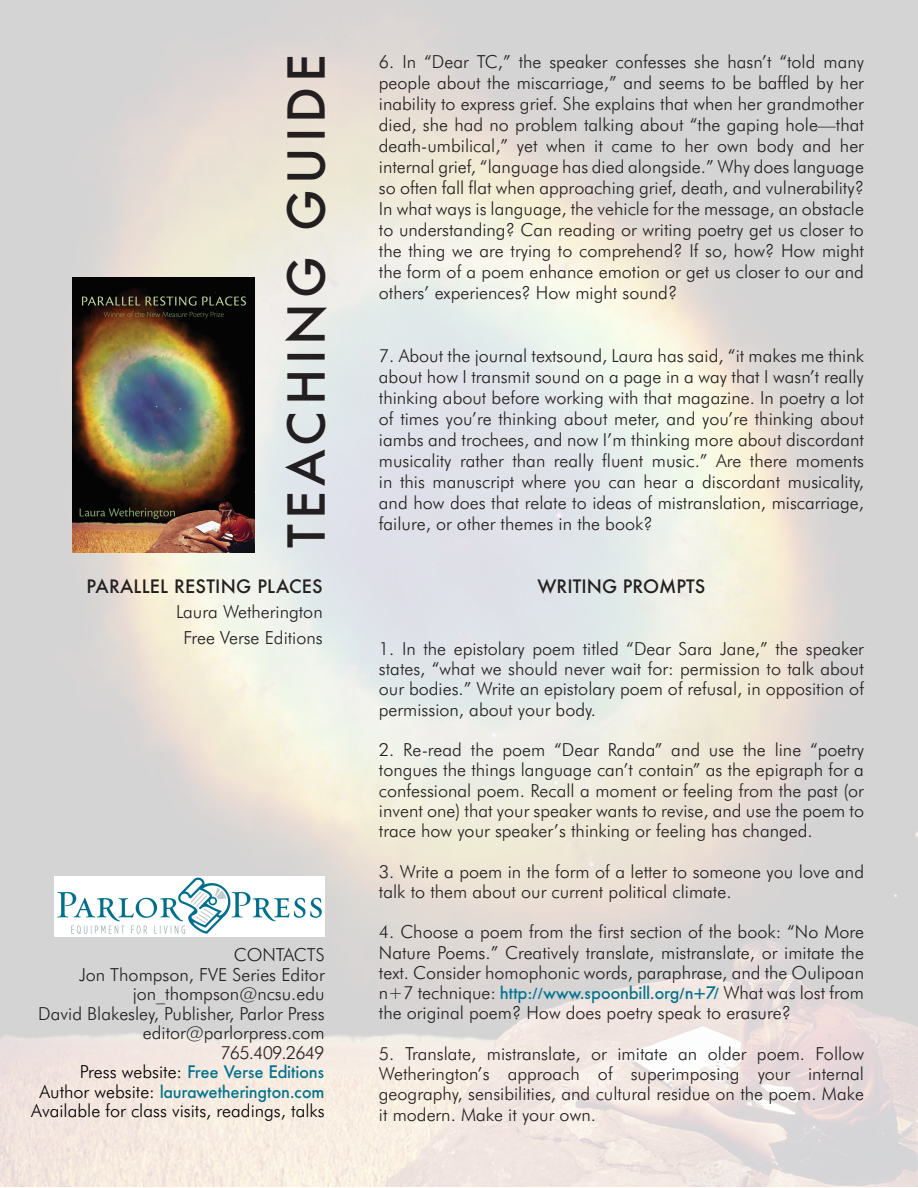
<style>
.page{position:relative;width:918px;height:1188px;background:#fff}
.page>*{position:absolute;margin:0;border:0;box-sizing:border-box;transform-origin:0 0}
.t1{font:500 49.5px "Futura";letter-spacing:.1em;color:#231f20}
.t2{font:300 18px/21px "Futura BT";color:#231f20;text-align:justify}
.t3{font:500 18px "Futura BQ";color:#00728e}
.t4{font:300 18px "Futura BT";color:#000}
.t5{font:500 18px "Futura";letter-spacing:.01em;color:#231f20}
.t6{font:300 18px "Futura BT";letter-spacing:-.05em;color:#231f20}
.s1{font-family:"Futura BT";font-weight:300;color:#000}
.s2{font-family:"Futura BQ";font-weight:500;color:#00728e}
</style>
<div class="page">
<img style="left:0;top:0;width:918px;height:1186px">
<img style="left:55px;top:877px;width:270px;height:71px">
<img style="left:73px;top:278px;width:181px;height:275px">
<p class="t1" style="left:272px;top:548px;width:495px;rotate:-90deg">TEACHING GUIDE</p>
<p class="t5" style="left:87px;top:574px;width:238px">PARALLEL RESTING PLACES</p>
<p class="t2" style="left:176px;top:601px;width:148px">Laura Wetherington</p>
<p class="t2" style="left:183px;top:627px;width:141px">Free Verse Editions</p>
<p class="t2" style="left:234px;top:944px;width:92px">CONTACTS</p>
<p class="t2" style="left:79px;top:964px;width:247px">Jon Thompson, FVE Series Editor</p>
<p class="t2" style="left:133px;top:983px;width:193px">jon_thompson@ncsu.edu</p>
<p class="t2" style="left:38px;top:1003px;width:288px">David Blakesley, Publisher, Parlor Press</p>
<p class="t2" style="left:143px;top:1022px;width:183px">editor@parlorpress.com</p>
<p class="t6" style="left:221px;top:1041px;width:106px">765.409.2649</p>
<p class="t3" style="left:80px;top:1061px;width:246px"><span class="s1">Press website:</span> Free Verse Editions</p>
<p class="t3" style="left:40px;top:1081px;width:287px"><span class="s1">Author website:</span> laurawetherington.com</p>
<p class="t4" style="left:31px;top:1100px;width:295px">Available for class visits, readings, talks</p>
<p class="t2" style="left:379px;top:51px;width:487px">6. In “Dear TC,” the speaker confesses she hasn’t “told many people about the miscarriage,” and seems to be baffled by her inability to express grief. She explains that when her grandmother died, she had no problem talking about “the gaping hole—that death-umbilical,” yet when it came to her own body and her internal grief, “language has died alongside.” Why does language so often fall flat when approaching grief, death, and vulnerability?<br>In what ways is language, the vehicle for the message, an obstacle to understanding? Can reading or writing poetry get us closer to the thing we are trying to comprehend? If so, how? How might the form of a poem enhance emotion or get us closer to our and others’ experiences? How might sound?</p>
<p class="t2" style="left:379px;top:345px;width:487px">7. About the journal textsound, Laura has said, “it makes me think about how I transmit sound on a page in a way that I wasn’t really thinking about before working with that magazine. In poetry a lot of times you’re thinking about meter, and you’re thinking about iambs and trochees, and now I’m thinking more about discordant musicality rather than really fluent music.” Are there moments in this manuscript where you can hear a discordant musicality, and how does that relate to ideas of mistranslation, miscarriage, failure, or other themes in the book?</p>
<p class="t5" style="left:538px;top:574px;width:169px">WRITING PROMPTS</p>
<p class="t2" style="left:379px;top:638px;width:487px;line-height:20.2px">1. In the epistolary poem titled “Dear Sara Jane,” the speaker states, “what we should never wait for: permission to talk about our bodies.” Write an epistolary poem of refusal, in opposition of permission, about your body.</p>
<p class="t2" style="left:379px;top:739px;width:487px;line-height:20.2px">2. Re-read the poem “Dear Randa” and use the line “poetry tongues the things language can’t contain” as the epigraph for a confessional poem. Recall a moment or feeling from the past (or invent one) that your speaker wants to revise, and use the poem to trace how your speaker’s thinking or feeling has changed.</p>
<p class="t2" style="left:379px;top:861px;width:487px;line-height:20.2px">3. Write a poem in the form of a letter to someone you love and talk to them about our current political climate.</p>
<p class="t2" style="left:379px;top:922px;width:487px;line-height:20.2px">4. Choose a poem from the first section of the book: “No More Nature Poems.” Creatively translate, mistranslate, or imitate the text. Consider homophonic words, paraphrase, and the Oulipoan n+7 technique: <span class="s2">http://www.spoonbill.org/n+7/</span> What was lost from the original poem? How does poetry speak to erasure?</p>
<p class="t2" style="left:379px;top:1043px;width:487px;line-height:20.2px">5. Translate, mistranslate, or imitate an older poem. Follow Wetherington’s approach of superimposing your internal geography, sensibilities, and cultural residue on the poem. Make it modern. Make it your own.</p>
</div>
